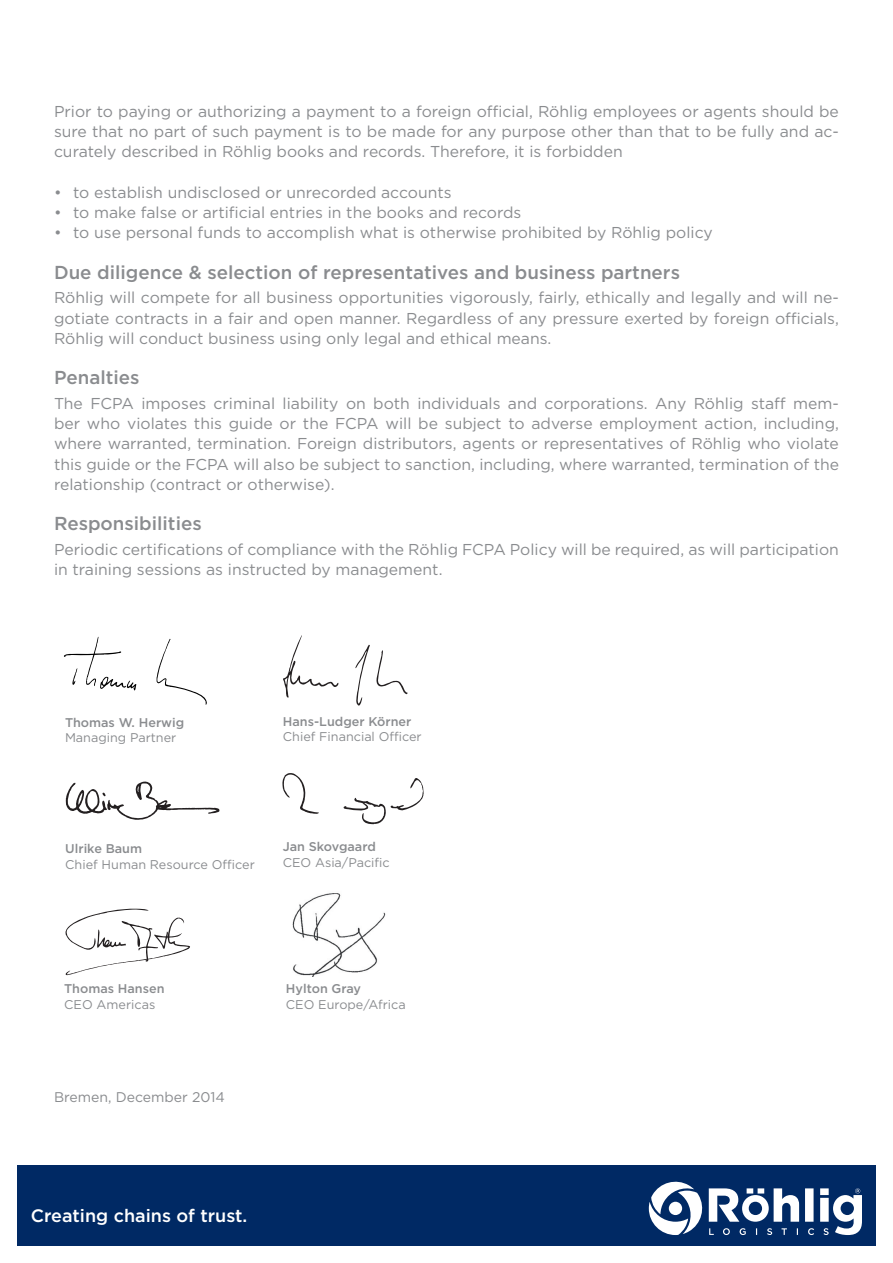
<style>
.page{position:relative;width:893px;height:1263px;background:#fff}
.page>*{position:absolute;margin:0;border:0;box-sizing:border-box;transform-origin:0 0}
.zwischenHL{font:500 18.75px "Gotham";color:#8a8c8f}
.Fließtext{font:500 18px "Gotham";color:#fff}
.Fließtext-2{font:15.75px/20.2px "Gotham";color:#8a8c8f;text-align:justify}
.t1{font:14.1px "Gotham";color:#8a8c8f}
.t2{font:12.6px "Gotham";color:#8a8c8f}
.t3{font:500 12.6px "Gotham";color:#8a8c8f}
</style>
<div class="page">
<div style="left:17px;top:1165px;width:859px;height:81px;background:#002964"></div>
<svg style="left:649px;top:1181px;width:213px;height:54px"></svg>
<svg style="left:283px;top:635px;width:56px;height:63px"></svg>
<svg style="left:355px;top:645px;width:15px;height:61px"></svg>
<svg style="left:376px;top:650px;width:32px;height:44px"></svg>
<svg style="left:282px;top:773px;width:37px;height:41px"></svg>
<svg style="left:343px;top:778px;width:81px;height:46px"></svg>
<svg style="left:65px;top:909px;width:125px;height:66px"></svg>
<svg style="left:156px;top:639px;width:51px;height:66px"></svg>
<svg style="left:64px;top:637px;width:72px;height:54px"></svg>
<svg style="left:65px;top:781px;width:155px;height:39px"></svg>
<img style="left:292px;top:893px;width:94px;height:84px">
<p class="Fließtext-2" style="left:54px;top:101px;width:786px">Prior to paying or authorizing a payment to a foreign official, Röhlig employees or agents should be sure that no part of such payment is to be made for any purpose other than that to be fully and ac&shy;curately described in Röhlig books and records. Therefore, it is forbidden</p>
<p class="Fließtext-2" style="left:54px;top:182px;width:399px">• to establish undisclosed or unrecorded accounts</p>
<p class="Fließtext-2" style="left:54px;top:202px;width:469px">• to make false or artificial entries in the books and records</p>
<p class="Fließtext-2" style="left:54px;top:222px;width:660px">• to use personal funds to accomplish what is otherwise prohibited by Röhlig policy</p>
<p class="zwischenHL" style="left:54px;top:260px;width:628px">Due diligence &amp; selection of representatives and business partners</p>
<p class="Fließtext-2" style="left:54px;top:287px;width:786px">Röhlig will compete for all business opportunities vigorously, fairly, ethically and legally and will ne&shy;gotiate contracts in a fair and open manner. Regardless of any pressure exerted by foreign officials, Röhlig will conduct business using only legal and ethical means.</p>
<p class="zwischenHL" style="left:54px;top:365px;width:87px">Penalties</p>
<p class="Fließtext-2" style="left:54px;top:393px;width:787px">The FCPA imposes criminal liability on both individuals and corporations. Any Röhlig staff mem&shy;ber who violates this guide or the FCPA will be subject to adverse employment action, including, where warranted, termination. Foreign distributors, agents or representatives of Röhlig who violate this guide or the FCPA will also be subject to sanction, including, where warranted, termination of the relationship (contract or otherwise).</p>
<p class="zwischenHL" style="left:54px;top:511px;width:149px">Responsibilities</p>
<p class="Fließtext-2" style="left:54px;top:539px;width:786px">Periodic certifications of compliance with the Röhlig FCPA Policy will be required, as will participation in training sessions as instructed by management.</p>
<p class="t3" style="left:65px;top:714px;width:121px">Thomas W. Herwig</p>
<p class="t2" style="left:65px;top:730px;width:113px">Managing Partner</p>
<p class="t3" style="left:283px;top:713px;width:130px">Hans-Ludger Körner</p>
<p class="t2" style="left:283px;top:729px;width:140px">Chief Financial Officer</p>
<p class="t3" style="left:65px;top:840px;width:78px">Ulrike Baum</p>
<p class="t2" style="left:65px;top:856px;width:191px">Chief Human Resource Officer</p>
<p class="t3" style="left:283px;top:839px;width:95px">Jan Skovgaard</p>
<p class="t2" style="left:283px;top:854px;width:109px">CEO Asia/Pacific</p>
<p class="t3" style="left:64px;top:980px;width:102px">Thomas Hansen</p>
<p class="t2" style="left:64px;top:996px;width:93px">CEO Americas</p>
<p class="t1" style="left:54px;top:1088px;width:172px">Bremen, December 2014</p>
<p class="t3" style="left:286px;top:981px;width:77px">Hylton Gray</p>
<p class="t2" style="left:286px;top:996px;width:121px">CEO Europe/Africa</p>
<p class="Fließtext" style="left:31px;top:1203px;width:218px">Creating chains of trust.</p>
</div>
